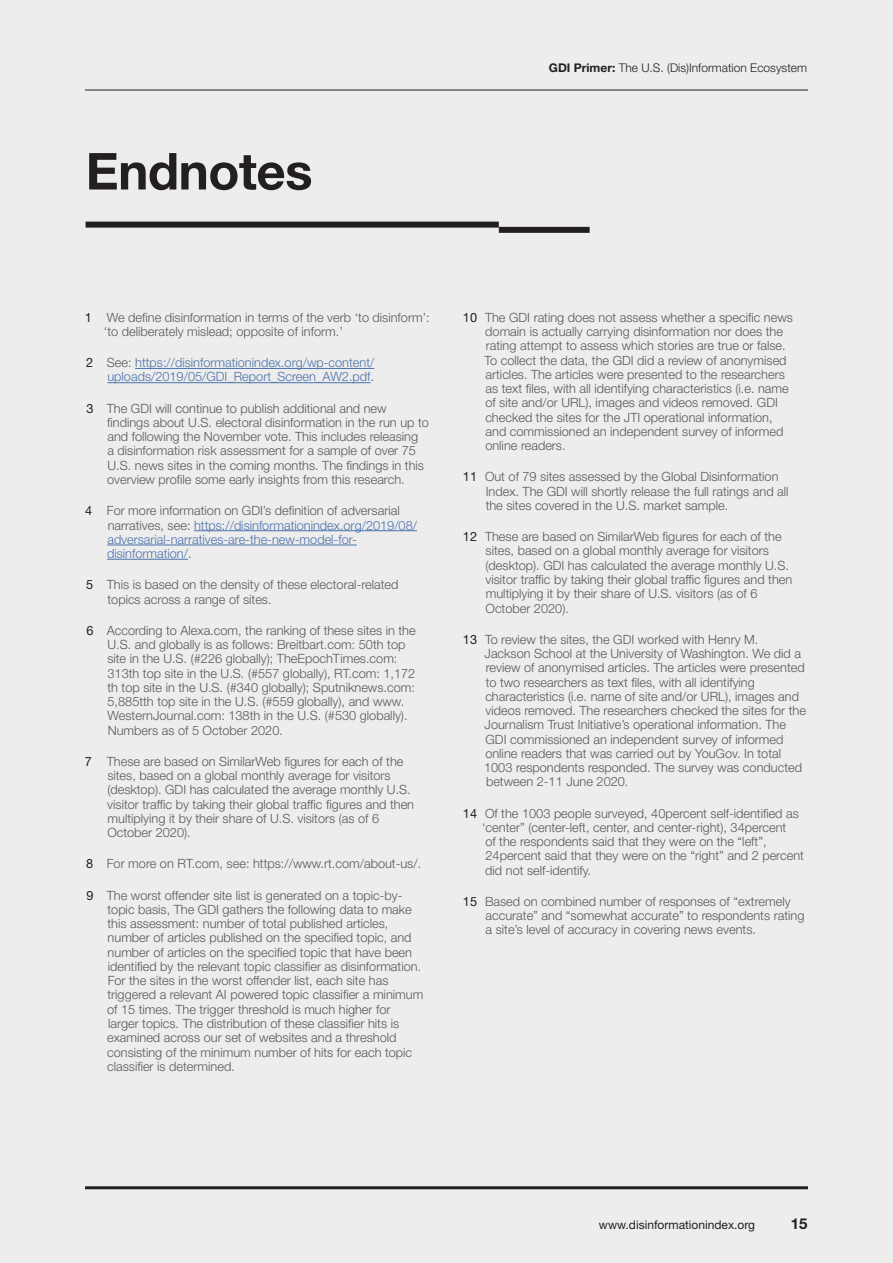
<style>
.page{position:relative;width:893px;height:1263px;background:#ecedec}
.page>*{position:absolute;margin:0;border:0;box-sizing:border-box;transform-origin:0 0}
.t1{font:700 51px "Helvetica Neue LT Std";letter-spacing:-.01em;color:#231f20}
.t2{font:700 15px "Helvetica Neue LT Std";color:#231f20}
.t3{font:300 12.75px/14.2px "Helvetica Neue LT Std";color:#57585a}
.t4{font:300 12.75px/14.2px "Helvetica Neue LT Std";color:#4d72ac;text-align:right}
.t5{font:300 12px "Helvetica Neue LT Std";color:#231f20}
.t6{font:12px "Helvetica Neue LT Std";color:#231f20}
.s1{font-weight:700}
.s2{font-weight:400;color:#231f20}
.s3{color:#57585a}
</style>
<div class="page">
<hr style="left:135px;top:368px;width:239px;height:1px;background:#4d72ac">
<hr style="left:107px;top:382px;width:263px;height:1px;background:#4d72ac">
<hr style="left:194px;top:530px;width:223px;height:1px;background:#4d72ac">
<hr style="left:107px;top:545px;width:250px;height:1px;background:#4d72ac">
<hr style="left:107px;top:559px;width:81px;height:1px;background:#4d72ac">
<div style="left:499px;top:227px;width:91px;height:6px;background:#231f20"></div>
<div style="left:86px;top:222px;width:413px;height:6px;background:#231f20"></div>
<hr style="left:85px;top:90px;width:723px;height:1px;background:#231f20">
<hr style="left:85px;top:1186px;width:723px;height:3px;background:#231f20">
<h1 class="t1" style="left:86px;top:140px;width:228px">Endnotes</h1>
<p class="t5" style="left:549px;top:60px;width:260px"><span class="s1">GDI Primer:</span> The U.S. (Dis)Information Ecosystem</p>
<p class="t3" style="left:104px;top:310px;width:327px;text-indent:-19px"><span class="s2">1</span> We define disinformation in terms of the verb ‘to disinform’: ‘to deliberately mislead; opposite of inform.’</p>
<p class="t4" style="left:86px;top:355px;width:290px"><span class="s2">2</span> <span class="s3">See:</span> https://disinformationindex.org/wp-content/ uploads/2019/05/GDI_Report_Screen_AW2.pdf<span class="s3">.</span></p>
<p class="t3" style="left:107px;top:401px;width:323px;text-indent:-21px"><span class="s2">3</span> The GDI will continue to publish additional and new findings about U.S. electoral disinformation in the run up to and following the November vote. This includes releasing<br>a disinformation risk assessment for a sample of over 75<br>U.S. news sites in the coming months. The findings in this overview profile some early insights from this research.</p>
<p class="t4" style="left:107px;top:503px;width:311px;text-align:left;text-indent:-22px"><span class="s2">4</span> <span class="s3">For more information on GDI’s definition of adversarial narratives, see:</span> https://disinformationindex.org/2019/08/ adversarial-narratives-are-the-new-model-for&shy;disinformation/<span class="s3">.</span></p>
<p class="t3" style="left:107px;top:577px;width:292px;text-indent:-21px"><span class="s2">5</span> This is based on the density of these electoral-related topics across a range of sites.</p>
<p class="t3" style="left:107px;top:623px;width:310px;text-indent:-21px"><span class="s2">6</span> According to Alexa.com, the ranking of these sites in the U.S. and globally is as follows: Breitbart.com: 50th top site in the U.S. (#226 globally); TheEpochTimes.com:<br>313th top site in the U.S. (#557 globally), RT.com: 1,172 th top site in the U.S. (#340 globally); Sputniknews.com:<br>5,885tth top site in the U.S. (#559 globally), and www.<br>WesternJournal.com: 138th in the U.S. (#530 globally).<br>Numbers as of 5 October 2020.</p>
<p class="t3" style="left:107px;top:754px;width:308px;text-indent:-22px"><span class="s2">7</span> These are based on SimilarWeb figures for each of the sites, based on a global monthly average for visitors (desktop). GDI has calculated the average monthly U.S. visitor traffic by taking their global traffic figures and then multiplying it by their share of U.S. visitors (as of 6<br>October 2020).</p>
<p class="t3" style="left:86px;top:856px;width:336px"><span class="s2">8</span> For more on RT.com, see: https://www.rt.com/about-us/.</p>
<p class="t3" style="left:107px;top:888px;width:318px;text-indent:-21px"><span class="s2">9</span> The worst offender site list is generated on a topic-by&shy;topic basis, The GDI gathers the following data to make this assessment: number of total published articles, number of articles published on the specified topic, and number of articles on the specified topic that have been identified by the relevant topic classifier as disinformation.<br>For the sites in the worst offender list, each site has triggered a relevant AI powered topic classifier a minimum of 15 times. The trigger threshold is much higher for larger topics. The distribution of these classifier hits is examined across our set of websites and a threshold consisting of the minimum number of hits for each topic classifier is determined.</p>
<p class="t3" style="left:484px;top:310px;width:310px;text-indent:-22px"><span class="s2">10</span> The GDI rating does not assess whether a specific news domain is actually carrying disinformation nor does the rating attempt to assess which stories are true or false.<br>To collect the data, the GDI did a review of anonymised articles. The articles were presented to the researchers as text files, with all identifying characteristics (i.e. name of site and/or URL), images and videos removed. GDI checked the sites for the JTI operational information, and commissioned an independent survey of informed online readers.</p>
<p class="t3" style="left:486px;top:469px;width:304px;text-indent:-23px"><span class="s2">11</span> Out of 79 sites assessed by the Global Disinformation<br>Index. The GDI will shortly release the full ratings and all the sites covered in the U.S. market sample.</p>
<p class="t3" style="left:485px;top:529px;width:308px;text-indent:-23px"><span class="s2">12</span> These are based on SimilarWeb figures for each of the sites, based on a global monthly average for visitors (desktop). GDI has calculated the average monthly U.S. visitor traffic by taking their global traffic figures and then multiplying it by their share of U.S. visitors (as of 6<br>October 2020).</p>
<p class="t3" style="left:484px;top:632px;width:323px;text-indent:-21px"><span class="s2">13</span> To review the sites, the GDI worked with Henry M.<br>Jackson School at the University of Washington. We did a review of anonymised articles. The articles were presented to two researchers as text files, with all identifying characteristics (i.e. name of site and/or URL), images and videos removed. The researchers checked the sites for the Journalism Trust Initiative’s operational information. The GDI commissioned an independent survey of informed online readers that was carried out by YouGov. In total 1003 respondents responded. The survey was conducted between 2-11 June 2020.</p>
<p class="t3" style="left:482px;top:806px;width:323px;text-indent:-19px"><span class="s2">14</span> Of the 1003 people surveyed, 40percent self-identified as ‘center” (center-left, center, and center-right), 34percent<br>of the respondents said that they were on the “left”, 24percent said that they were on the “right” and 2 percent did not self-identify.</p>
<p class="t3" style="left:486px;top:894px;width:320px;text-indent:-23px"><span class="s2">15</span> Based on combined number of responses of “extremely accurate” and “somewhat accurate” to respondents rating a site’s level of accuracy in covering news events.</p>
<p class="t6" style="left:599px;top:1217px;width:158px">www.disinformationindex.org</p>
<p class="t2" style="left:791px;top:1214px;width:18px">15</p>
</div>
